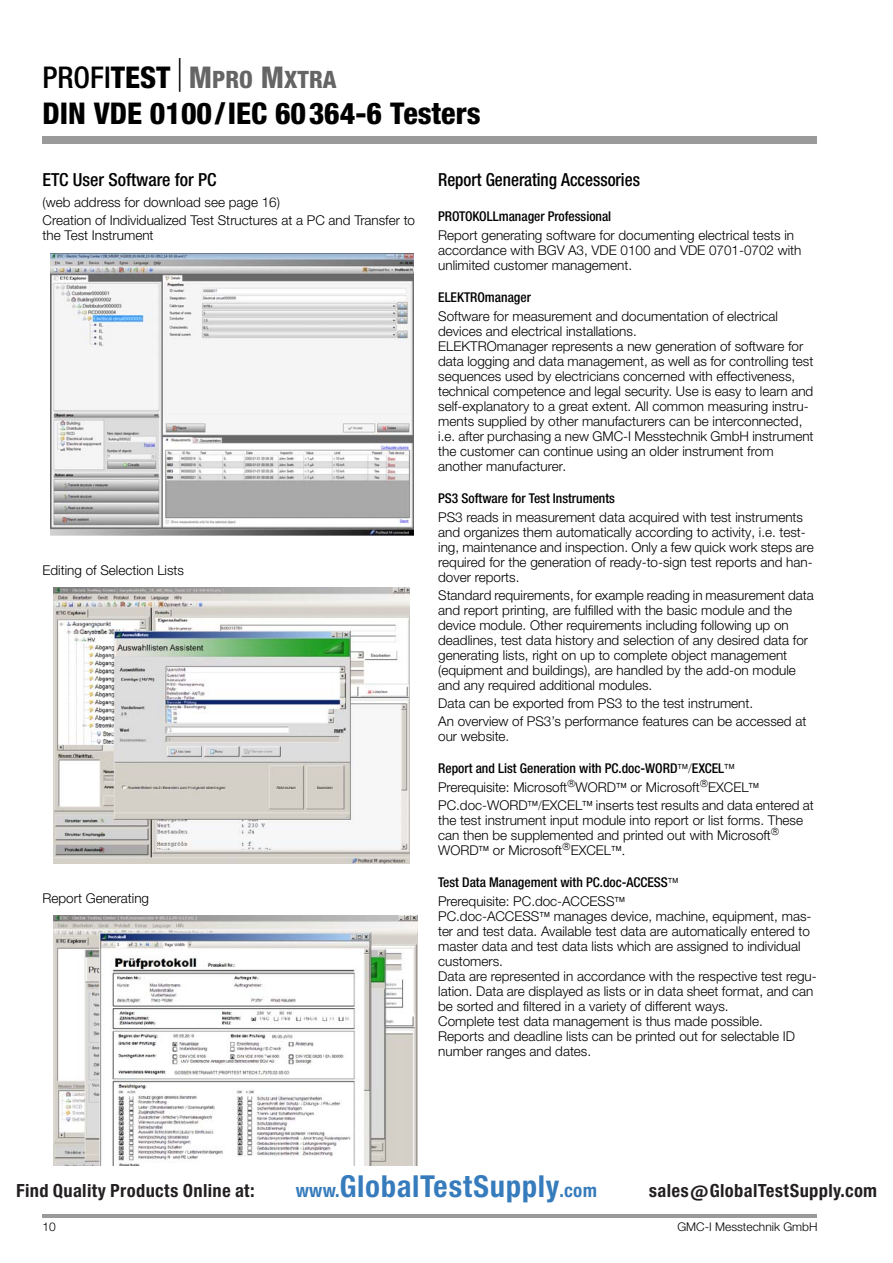
<style>
.page{position:relative;width:893px;height:1263px;background:#fff}
.page>*{position:absolute;margin:0;border:0;box-sizing:border-box;transform-origin:0 0}
.t1{font:800 condensed 30px "Helvetica Neue LTW1 G";color:#000}
.t2{font:28.95px "Europa Gro Nr 2 SBOP Bol Con";letter-spacing:.02em;color:#367bbc}
.t3{font:800 condensed 24px "Helvetica Neue LTW1 G";color:#656565}
.t4{font:500 condensed 18px "Helvetica Neue LTW1 G";color:#000;scale:.95 1}
.t5{font:500 condensed 18px "Helvetica Neue LTW1 G";color:#000}
.t6{font:17.4px "Europa Gro Nr 2 SBOP Bol Con";letter-spacing:.02em;color:#231f20}
.t7{font:300 13.5px/15px "Helvetica Neue LTW1 G";color:#000}
.t8{font:500 condensed 13.5px "Helvetica Neue LTW1 G";color:#000}
.t9{font:300 12px "Helvetica Neue LTW1 G";color:#000}
.s1{font-weight:500;font-size:30px;color:#000}
.s2{font-size:30px;color:#000}
.s3{font-size:30px}
.s4{font-size:17.85px}
</style>
<div class="page">
<hr style="left:42px;top:1215px;width:774px;height:3px;background:#9a9a9a">
<div style="left:42px;top:137px;width:774px;height:7px;background:#9a9a9a"></div>
<img style="left:51px;top:253px;width:362px;height:282px">
<img style="left:54px;top:587px;width:356px;height:276px">
<img style="left:54px;top:915px;width:363px;height:251px">
<h3 class="t3" style="left:42px;top:66px;width:295px"><span class="s1">PROFI</span><span class="s2">TEST</span> <span class="s3">M</span>PRO <span class="s3">M</span>XTRA</h3>
<h1 class="t1" style="left:42px;top:96px;width:439px">DIN VDE 0100/IEC 60364-6 Testers</h1>
<h3 class="t5" style="left:42px;top:173px;width:175px">ETC User Software for PC</h3>
<p class="t7" style="left:42px;top:195px;width:374px;line-height:18px">(web address for download see page 16)<br>Creation of Individualized Test Structures at a PC and Transfer to</p>
<p class="t7" style="left:42px;top:229px;width:113px">the Test Instrument</p>
<p class="t7" style="left:42px;top:564px;width:143px">Editing of Selection Lists</p>
<p class="t7" style="left:42px;top:892px;width:108px">Report Generating</p>
<h3 class="t4" style="left:438px;top:173px;width:214px">Report Generating Accessories</h3>
<p class="t8" style="left:438px;top:211px;width:175px">PROTOKOLLmanager Professional</p>
<p class="t7" style="left:438px;top:229px;width:365px">Report generating software for documenting electrical tests in accordance with BGV A3, VDE 0100 and VDE 0701-0702 with unlimited customer management.</p>
<p class="t8" style="left:438px;top:292px;width:94px">ELEKTROmanager</p>
<p class="t7" style="left:438px;top:310px;width:377px">Software for measurement and documentation of electrical devices and electrical installations.<br>ELEKTROmanager represents a new generation of software for data logging and data management, as well as for controlling test sequences used by electricians concerned with effectiveness, technical competence and legal security. Use is easy to learn and self-explanatory to a great extent. All common measuring instru&shy;ments supplied by other manufacturers can be interconnected, i.e. after purchasing a new GMC-I Messtechnik GmbH instrument the customer can continue using an older instrument from another manufacturer.</p>
<p class="t8" style="left:438px;top:493px;width:178px">PS3 Software for Test Instruments</p>
<p class="t7" style="left:438px;top:511px;width:377px">PS3 reads in measurement data acquired with test instruments and organizes them automatically according to activity, i.e. test&shy;ing, maintenance and inspection. Only a few quick work steps are required for the generation of ready-to-sign test reports and han&shy;dover reports.</p>
<p class="t7" style="left:438px;top:589px;width:377px">Standard requirements, for example reading in measurement data and report printing, are fulfilled with the basic module and the device module. Other requirements including following up on deadlines, test data history and selection of any desired data for generating lists, right on up to complete object management (equipment and buildings), are handled by the add-on module and any required additional modules.</p>
<p class="t7" style="left:438px;top:696px;width:370px;line-height:18px">Data can be exported from PS3 to the test instrument.<br>An overview of PS3’s performance features can be accessed at</p>
<p class="t7" style="left:438px;top:730px;width:72px">our website.</p>
<p class="t8" style="left:438px;top:763px;width:287px">Report and List Generation with PC.doc-WORD EXCEL</p>
<p class="t7" style="left:438px;top:780px;width:377px;line-height:18px">Prerequisite: Microsoft WORD or Microsoft EXCEL<br>PC.doc-WORD EXCEL inserts test results and data entered at</p>
<p class="t7" style="left:438px;top:814px;width:366px">the test instrument input module into report or list forms. These can then be supplemented and printed out with Microsoft<br>WORD or Microsoft EXCEL</p>
<p class="t8" style="left:438px;top:877px;width:231px">Test Data Management with PC.doc-ACCESS</p>
<p class="t7" style="left:438px;top:895px;width:380px">Prerequisite: PC.doc-ACCESS<br>PC.doc-ACCESS manages device, machine, equipment, mas&shy;ter and test data. Available test data are automatically entered to master data and test data lists which are assigned to individual customers.<br>Data are represented in accordance with the respective test regu&shy;lation. Data are displayed as lists or in data sheet format, and can be sorted and filtered in a variety of different ways.<br>Complete test data management is thus made possible.<br>Reports and deadline lists can be printed out for selectable ID number ranges and dates.</p>
<p class="t6" style="left:16px;top:1181px;width:240px">Find Quality Products Online at:</p>
<h2 class="t2" style="left:296px;top:1169px;width:303px"><span class="s4">www.</span>GlobalTestSupply<span class="s4">.com</span></h2>
<p class="t6" style="left:648px;top:1181px;width:230px">sales@GlobalTestSupply.com</p>
<p class="t9" style="left:42px;top:1222px;width:15px">10</p>
<p class="t9" style="left:677px;top:1222px;width:142px">GMC-I Messtechnik GmbH</p>
</div>
